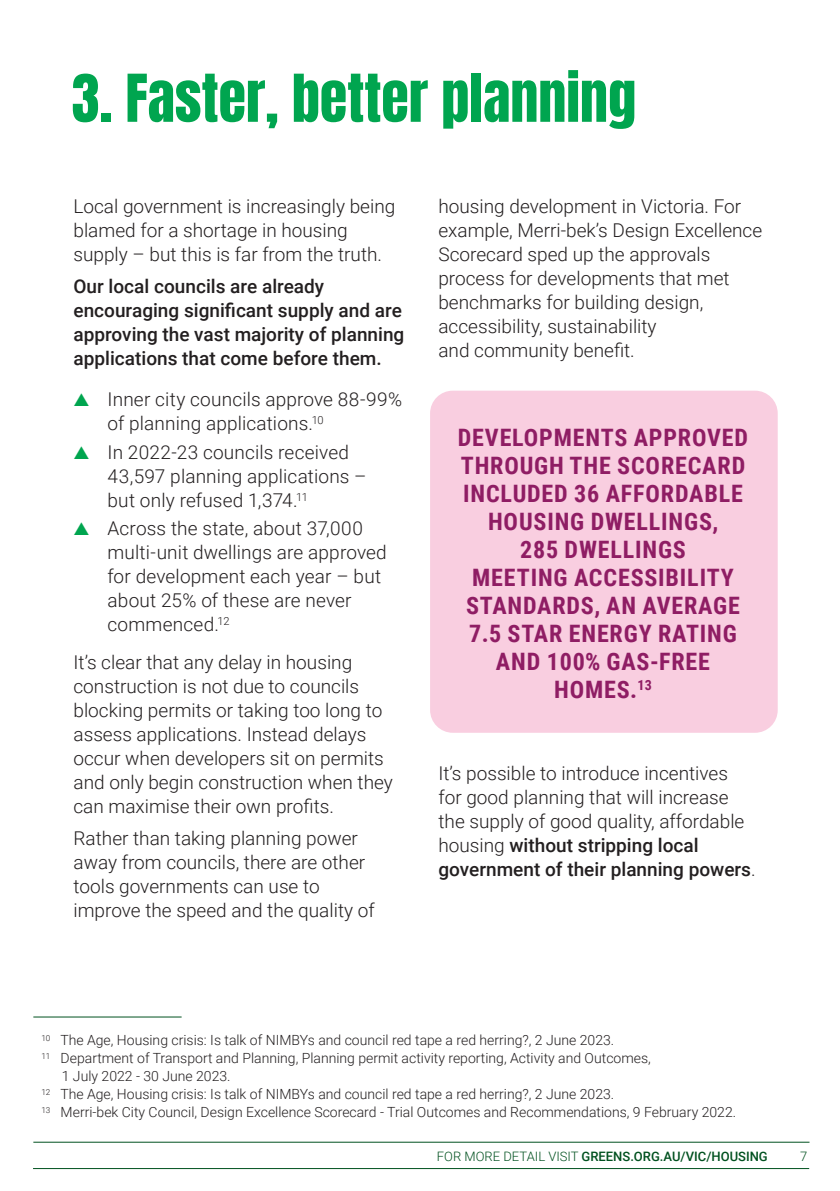
<style>
.page{position:relative;width:840px;height:1191px;background:#fff}
.page>*{position:absolute;margin:0;border:0;box-sizing:border-box;transform-origin:0 0}
.t1{font:56px "Anton";color:#00a54f}
.PINK_QUOTE{font:700 24px/28px "Roboto Condensed";letter-spacing:.035em;color:#8f1d64;text-align:center}
.BODY_TEXT{font:300 19px/24px "Roboto";color:#231f20}
.BODY_TEXT-2{font:500 19px/24px "Roboto";color:#231f20}
.FOOTNOTE{font:300 14px/18px "Roboto";color:#231f20}
.t2{font:500 13px "Roboto";color:#00511f}
.t3{font:300 13px "Roboto";color:#00511f}
.s1{color:#00a54f}
.s2{font-weight:500}
.s3{font-weight:300}
</style>
<div class="page">
<hr style="left:33px;top:1168px;width:775px;height:1px;background:#00511f">
<hr style="left:33px;top:1141px;width:776px;height:1px;background:#00511f">
<hr style="left:33px;top:1016px;width:148px;height:1px;background:#00511f">
<div style="left:430px;top:391px;width:347px;height:342px;background:#f9cee0;border-radius:23px"></div>
<p class="t1" style="left:72px;top:70px;width:565px">3. Faster, better planning</p>
<p class="BODY_TEXT" style="left:73px;top:193px;width:323px">Local government is increasingly being blamed for a shortage in housing supply – but this is far from the truth.</p>
<p class="BODY_TEXT-2" style="left:73px;top:274px;width:332px">Our local councils are already encouraging significant supply and are approving the vast majority of planning applications that come before them.</p>
<p class="BODY_TEXT" style="left:107px;top:387px;width:296px;text-indent:-34px"><span class="s1">▲</span> Inner city councils approve 88-99% of planning applications.<sup>10</sup></p>
<p class="BODY_TEXT" style="left:107px;top:439px;width:260px;text-indent:-34px"><span class="s1">▲</span> In 2022-23 councils received<br>43,597 planning applications – but only refused 1,374.<sup>11</sup></p>
<p class="BODY_TEXT" style="left:107px;top:516px;width:280px;text-indent:-34px"><span class="s1">▲</span> Across the state, about 37,000 multi-unit dwellings are approved for development each year – but about 25% of these are never commenced.<sup>12</sup></p>
<p class="BODY_TEXT" style="left:73px;top:649px;width:321px">It’s clear that any delay in housing construction is not due to councils blocking permits or taking too long to assess applications. Instead delays occur when developers sit on permits and only begin construction when they can maximise their own profits.</p>
<p class="BODY_TEXT" style="left:73px;top:825px;width:302px">Rather than taking planning power away from councils, there are other tools governments can use to improve the speed and the quality of</p>
<p class="BODY_TEXT" style="left:438px;top:193px;width:325px">housing development in Victoria. For example, Merri-bek’s Design Excellence Scorecard sped up the approvals process for developments that met benchmarks for building design, accessibility, sustainability<br>and community benefit.</p>
<p class="PINK_QUOTE" style="left:457px;top:422px;width:291px">DEVELOPMENTS APPROVED<br>THROUGH THE SCORECARD<br>INCLUDED 36 AFFORDABLE<br>HOUSING DWELLINGS,<br>285 DWELLINGS<br>MEETING ACCESSIBILITY<br>STANDARDS, AN AVERAGE<br>7.5 STAR ENERGY RATING<br>AND 100% GAS-FREE<br>HOMES.<sup>13</sup></p>
<p class="BODY_TEXT" style="left:438px;top:760px;width:318px">It’s possible to introduce incentives for good planning that will increase the supply of good quality, affordable housing <span class="s2">without stripping local government of their planning powers</span>.</p>
<p class="FOOTNOTE" style="left:41px;top:1031px;width:574px"><sup>10</sup> The Age, Housing crisis: Is talk of NIMBYs and council red tape a red herring?, 2 June 2023.</p>
<p class="FOOTNOTE" style="left:62px;top:1049px;width:590px;text-indent:-20px"><sup>11</sup> Department of Transport and Planning, Planning permit activity reporting, Activity and Outcomes,<br>1 July 2022 - 30 June 2023.</p>
<p class="FOOTNOTE" style="left:41px;top:1085px;width:574px"><sup>12</sup> The Age, Housing crisis: Is talk of NIMBYs and council red tape a red herring?, 2 June 2023.</p>
<p class="FOOTNOTE" style="left:41px;top:1103px;width:695px"><sup>13</sup> Merri-bek City Council, Design Excellence Scorecard - Trial Outcomes and Recommendations, 9 February 2022.</p>
<p class="t2" style="left:437px;top:1147px;width:332px"><span class="s3">FOR MORE DETAIL VISIT</span> GREENS.ORG.AU/VIC/HOUSING</p>
<p class="t3" style="left:799px;top:1147px;width:9px">7</p>
</div>
